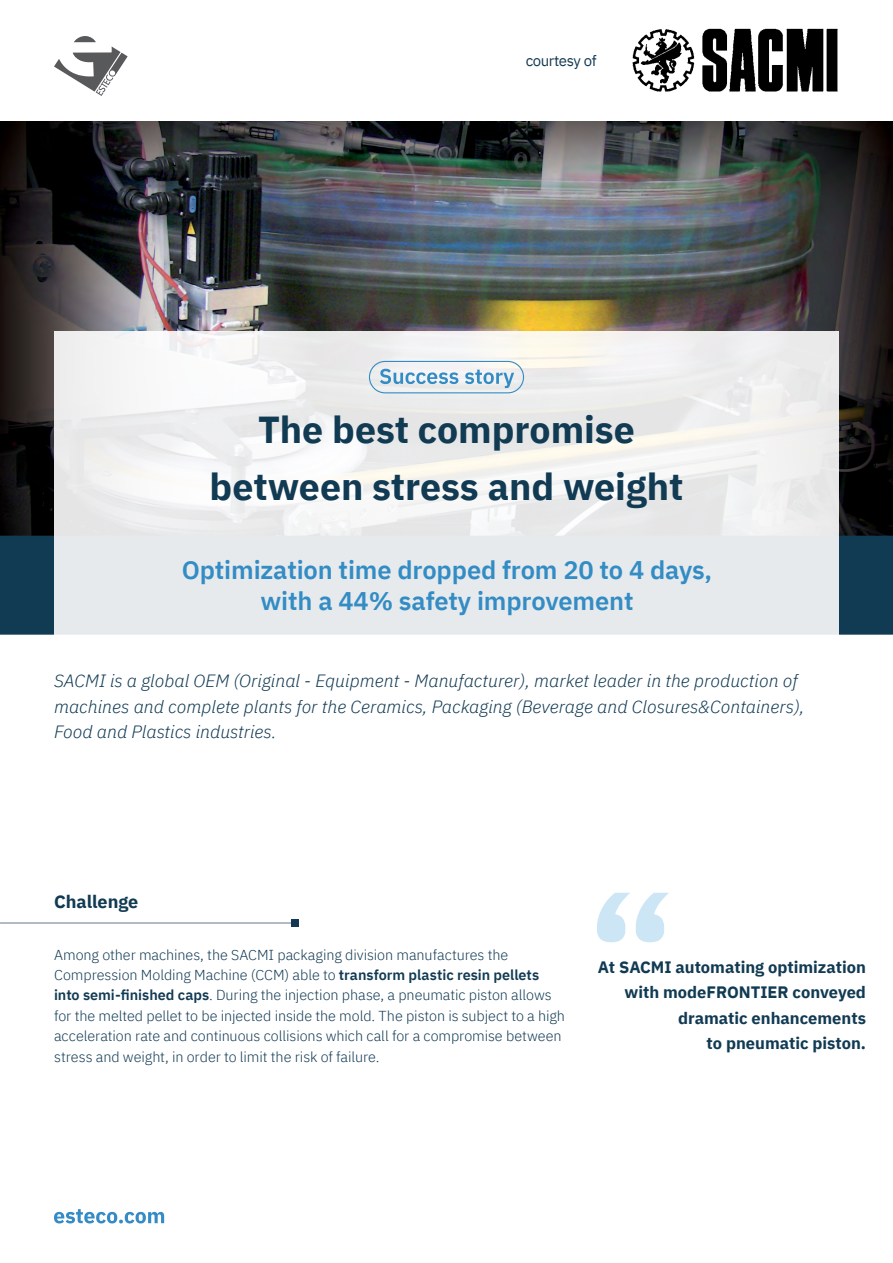
<style>
.page{position:relative;width:893px;height:1263px;background:#fff}
.page>*{position:absolute;margin:0;border:0;box-sizing:border-box;transform-origin:0 0}
.t1{font:700 165px "IBM Plex Sans";color:#cde6f5}
.t2{font:700 37.5px/57px "IBM Plex Sans";color:#113a53;text-align:center}
.t3{font:600 25.5px/30.6px "IBM Plex Sans";letter-spacing:-.005em;color:#338cc4;text-align:center}
.t4{font:700 18px "IBM Plex Sans";color:#113a53}
.t5{font:italic 300 17.7px/25.5px "IBM Plex Sans";color:#113a53}
.t6{font:700 16.5px/25.5px "IBM Plex Sans";color:#113a53;text-align:right}
.t7{font:15px "IBM Plex Sans";letter-spacing:-.025em;color:#153a53}
.t8{font:300 14.4px/20.4px "IBM Plex Sans";letter-spacing:-.005em;color:#113a53}
.s1{font-weight:600}
</style>
<div class="page">
<img style="left:0;top:121px;width:893px;height:415px">
<div style="left:1px;top:536px;width:891px;height:98px;background:#113a53"></div>
<svg style="left:54px;top:36px;width:74px;height:60px"></svg>
<svg style="left:54px;top:331px;width:785px;height:304px;fill:#e9eaed"></svg>
<svg style="left:54px;top:1209px;width:110px;height:14px"></svg>
<svg style="left:369px;top:361px;width:155px;height:32px"></svg>
<hr style="left:0;top:922px;width:291px;height:2px;background:#9aa5b1">
<div style="left:292px;top:919px;width:7px;height:8px;background:#143852"></div>
<img style="left:632px;top:28px;width:206px;height:64px">
<p class="t7" style="left:526px;top:49px;width:72px">courtesy of</p>
<h2 class="t2" style="left:210px;top:398px;width:475px">The best compromise between stress and weight</h2>
<h3 class="t3" style="left:182px;top:553px;width:532px">Optimization time dropped from 20 to 4 days, with a 44% safety improvement</h3>
<p class="t5" style="left:54px;top:667px;width:752px">SACMI is a global OEM (Original - Equipment - Manufacturer), market leader in the production of machines and complete plants for the Ceramics, Packaging (Beverage and Closures&amp;Containers),<br>Food and Plastics industries.</p>
<p class="t4" style="left:54px;top:887px;width:86px">Challenge</p>
<h1 class="t1" style="left:587px;top:825px;width:90px">“</h1>
<p class="t6" style="left:598px;top:953px;width:270px">At SACMI automating optimization with modeFRONTIER conveyed dramatic enhancements<br>to pneumatic piston.</p>
<p class="t8" style="left:54px;top:943px;width:512px">Among other machines, the SACMI packaging division manufactures the Compression Molding Machine (CCM) able to <span class="s1">transform plastic resin pellets into semi-finished caps</span>. During the injection phase, a pneumatic piston allows for the melted pellet to be injected inside the mold. The piston is subject to a high acceleration rate and continuous collisions which call for a compromise between stress and weight, in order to limit the risk of failure.</p>
</div>
